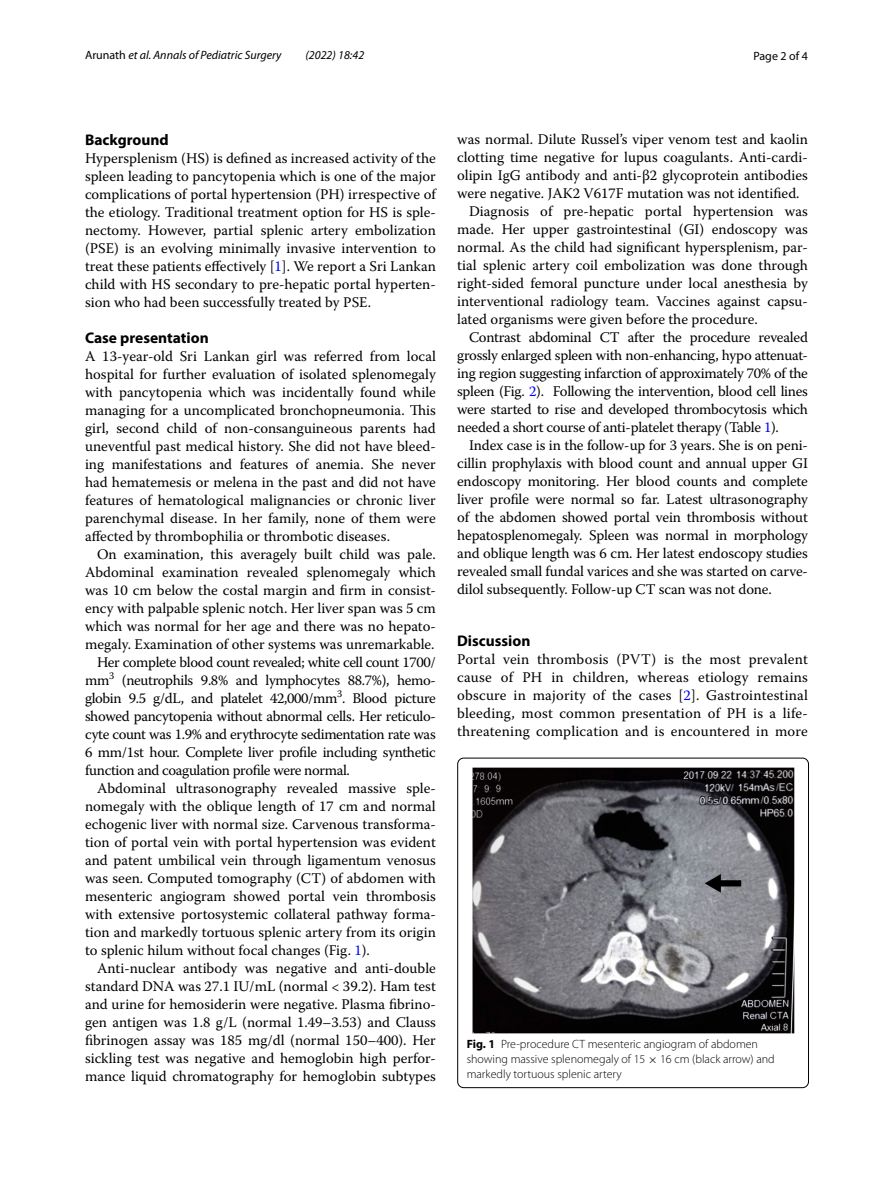
<style>
.page{position:relative;width:893px;height:1187px;background:#fff}
.page>*{position:absolute;margin:0;border:0;box-sizing:border-box;transform-origin:0 0}
.t1{font:700 15.45px "Myriad Pro";color:#000}
.t2{font:14.7px/18px "Warnock Pro";color:#000;text-align:justify}
.t3{font:14.7px "Warnock Pro";letter-spacing:-.025em;color:#000}
.t4{font:14.7px "Warnock Pro";letter-spacing:-.02em;color:#000}
.t5{font:300 12px/15px "Myriad Pro";color:#000}
.t6{font:italic 12px "Myriad Pro";color:#000}
.t7{font:12px "Myriad Pro";color:#000}
.s1{font-style:normal}
.s2{color:#00f}
.s3{font-weight:700}
.s4{font-family:"MTSY";font-weight:400}
</style>
<div class="page">
<img style="left:472px;top:767px;width:322px;height:266px">
<div style="left:457px;top:757px;width:352px;height:330px;border:1px solid #000;border-radius:6px"></div>
<p class="t6" style="left:85px;top:48px;width:198px"><span class="s1">Arunath</span> et al. Annals of Pediatric Surgery</p>
<p class="t6" style="left:306px;top:48px;width:60px">(2022) 18:42</p>
<p class="t7" style="left:753px;top:48px;width:56px">Page 2 of 4</p>
<p class="t1" style="left:85px;top:129px;width:85px">Background</p>
<p class="t2" style="left:85px;top:148px;width:352px">Hypersplenism (HS) is defined as increased activity of the spleen leading to pancytopenia which is one of the major complications of portal hypertension (PH) irrespective of the etiology. Traditional treatment option for HS is sple&shy;nectomy. However, partial splenic artery embolization (PSE) is an evolving minimally invasive intervention to treat these patients effectively [<span class="s2">1</span>]. We report a Sri Lankan child with HS secondary to pre-hepatic portal hyperten&shy;sion who had been successfully treated by PSE.</p>
<p class="t1" style="left:85px;top:327px;width:125px">Case presentation</p>
<p class="t2" style="left:85px;top:346px;width:352px">A 13-year-old Sri Lankan girl was referred from local hospital for further evaluation of isolated splenomegaly with pancytopenia which was incidentally found while managing for a uncomplicated bronchopneumonia. This girl, second child of non-consanguineous parents had uneventful past medical history. She did not have bleed&shy;ing manifestations and features of anemia. She never had hematemesis or melena in the past and did not have features of hematological malignancies or chronic liver parenchymal disease. In her family, none of them were affected by thrombophilia or thrombotic diseases.</p>
<p class="t2" style="left:97px;top:544px;width:340px">On examination, this averagely built child was pale.</p>
<p class="t2" style="left:85px;top:562px;width:352px">Abdominal examination revealed splenomegaly which</p>
<p class="t2" style="left:85px;top:580px;width:352px">was 10 cm below the costal margin and firm in consist-</p>
<p class="t2" style="left:85px;top:598px;width:352px">ency with palpable splenic notch. Her liver span was 5 cm</p>
<p class="t2" style="left:85px;top:616px;width:352px">which was normal for her age and there was no hepato-</p>
<p class="t2" style="left:85px;top:634px;width:351px">megaly. Examination of other systems was unremarkable.</p>
<p class="t3" style="left:97px;top:653px;width:340px">Her complete blood count revealed; white cell count 1700/</p>
<p class="t3" style="left:85px;top:671px;width:352px">mm<sup>3</sup> (neutrophils 9.8% and lymphocytes 88.7%), hemo-</p>
<p class="t3" style="left:85px;top:689px;width:352px">globin 9.5 g/dL, and platelet 42,000/mm<sup>3</sup>. Blood picture</p>
<p class="t3" style="left:85px;top:707px;width:352px">showed pancytopenia without abnormal cells. Her reticulo-</p>
<p class="t3" style="left:85px;top:725px;width:352px">cyte count was 1.9% and erythrocyte sedimentation rate was</p>
<p class="t3" style="left:85px;top:743px;width:352px">6 mm/1st hour. Complete liver profile including synthetic</p>
<p class="t3" style="left:85px;top:761px;width:266px">function and coagulation profile were normal.</p>
<p class="t2" style="left:97px;top:778px;width:340px">Abdominal ultrasonography revealed massive sple-</p>
<p class="t2" style="left:85px;top:796px;width:352px">nomegaly with the oblique length of 17 cm and normal</p>
<p class="t2" style="left:85px;top:814px;width:352px">echogenic liver with normal size. Carvenous transforma-</p>
<p class="t2" style="left:85px;top:832px;width:352px">tion of portal vein with portal hypertension was evident</p>
<p class="t2" style="left:85px;top:850px;width:352px">and patent umbilical vein through ligamentum venosus</p>
<p class="t2" style="left:85px;top:868px;width:352px">was seen. Computed tomography (CT) of abdomen with</p>
<p class="t2" style="left:85px;top:886px;width:352px">mesenteric angiogram showed portal vein thrombosis</p>
<p class="t2" style="left:85px;top:904px;width:352px">with extensive portosystemic collateral pathway forma-</p>
<p class="t2" style="left:85px;top:922px;width:352px">tion and markedly tortuous splenic artery from its origin</p>
<p class="t2" style="left:85px;top:940px;width:286px">to splenic hilum without focal changes (Fig. <span class="s2">1</span>).</p>
<p class="t2" style="left:97px;top:958px;width:340px">Anti-nuclear antibody was negative and anti-double</p>
<p class="t2" style="left:85px;top:976px;width:352px">standard DNA was 27.1 IU/mL (normal &lt; 39.2). Ham test</p>
<p class="t2" style="left:85px;top:994px;width:352px">and urine for hemosiderin were negative. Plasma fibrino-</p>
<p class="t2" style="left:85px;top:1012px;width:352px">gen antigen was 1.8 g/L (normal 1.49–3.53) and Clauss</p>
<p class="t2" style="left:85px;top:1030px;width:352px">fibrinogen assay was 185 mg/dl (normal 150–400). Her</p>
<p class="t2" style="left:85px;top:1048px;width:352px">sickling test was negative and hemoglobin high perfor-</p>
<p class="t2" style="left:85px;top:1066px;width:352px">mance liquid chromatography for hemoglobin subtypes</p>
<p class="t2" style="left:457px;top:130px;width:352px">was normal. Dilute Russel’s viper venom test and kaolin</p>
<p class="t2" style="left:457px;top:148px;width:352px">clotting time negative for lupus coagulants. Anti-cardi-</p>
<p class="t2" style="left:457px;top:166px;width:352px">olipin IgG antibody and anti-β2 glycoprotein antibodies</p>
<p class="t2" style="left:457px;top:184px;width:344px">were negative. JAK2 V617F mutation was not identified.</p>
<p class="t2" style="left:469px;top:202px;width:340px">Diagnosis of pre-hepatic portal hypertension was</p>
<p class="t2" style="left:457px;top:220px;width:352px">made. Her upper gastrointestinal (GI) endoscopy was</p>
<p class="t2" style="left:457px;top:238px;width:352px">normal. As the child had significant hypersplenism, par-</p>
<p class="t2" style="left:457px;top:256px;width:352px">tial splenic artery coil embolization was done through</p>
<p class="t2" style="left:457px;top:274px;width:352px">right-sided femoral puncture under local anesthesia by</p>
<p class="t2" style="left:457px;top:292px;width:352px">interventional radiology team. Vaccines against capsu-</p>
<p class="t2" style="left:457px;top:310px;width:302px">lated organisms were given before the procedure.</p>
<p class="t4" style="left:469px;top:328px;width:340px">Contrast abdominal CT after the procedure revealed</p>
<p class="t4" style="left:457px;top:346px;width:352px">grossly enlarged spleen with non-enhancing, hypo attenuat-</p>
<p class="t4" style="left:457px;top:364px;width:352px">ing region suggesting infarction of approximately 70% of the</p>
<p class="t4" style="left:457px;top:382px;width:352px">spleen (Fig. <span class="s2">2</span>). Following the intervention, blood cell lines</p>
<p class="t4" style="left:457px;top:400px;width:352px">were started to rise and developed thrombocytosis which</p>
<p class="t4" style="left:457px;top:418px;width:323px">needed a short course of anti-platelet therapy (Table <span class="s2">1</span>).</p>
<p class="t2" style="left:469px;top:436px;width:340px">Index case is in the follow-up for 3 years. She is on peni-</p>
<p class="t2" style="left:457px;top:454px;width:352px">cillin prophylaxis with blood count and annual upper GI</p>
<p class="t2" style="left:457px;top:472px;width:352px">endoscopy monitoring. Her blood counts and complete</p>
<p class="t2" style="left:457px;top:490px;width:352px">liver profile were normal so far. Latest ultrasonography</p>
<p class="t2" style="left:457px;top:508px;width:352px">of the abdomen showed portal vein thrombosis without</p>
<p class="t2" style="left:457px;top:526px;width:352px">hepatosplenomegaly. Spleen was normal in morphology</p>
<p class="t2" style="left:457px;top:544px;width:352px">and oblique length was 6 cm. Her latest endoscopy studies</p>
<p class="t2" style="left:457px;top:562px;width:352px">revealed small fundal varices and she was started on carve-</p>
<p class="t2" style="left:457px;top:580px;width:316px">dilol subsequently. Follow-up CT scan was not done.</p>
<p class="t1" style="left:457px;top:630px;width:75px">Discussion</p>
<p class="t2" style="left:457px;top:650px;width:352px">Portal vein thrombosis (PVT) is the most prevalent cause of PH in children, whereas etiology remains obscure in majority of the cases [<span class="s2">2</span>]. Gastrointestinal bleeding, most common presentation of PH is a life&shy;threatening complication and is encountered in more</p>
<p class="t5" style="left:467px;top:1036px;width:310px"><span class="s3">Fig. 1</span> Pre-procedure CT mesenteric angiogram of abdomen showing massive splenomegaly of 15 <span class="s4">×</span> 16 cm (black arrow) and markedly tortuous splenic artery</p>
</div>
